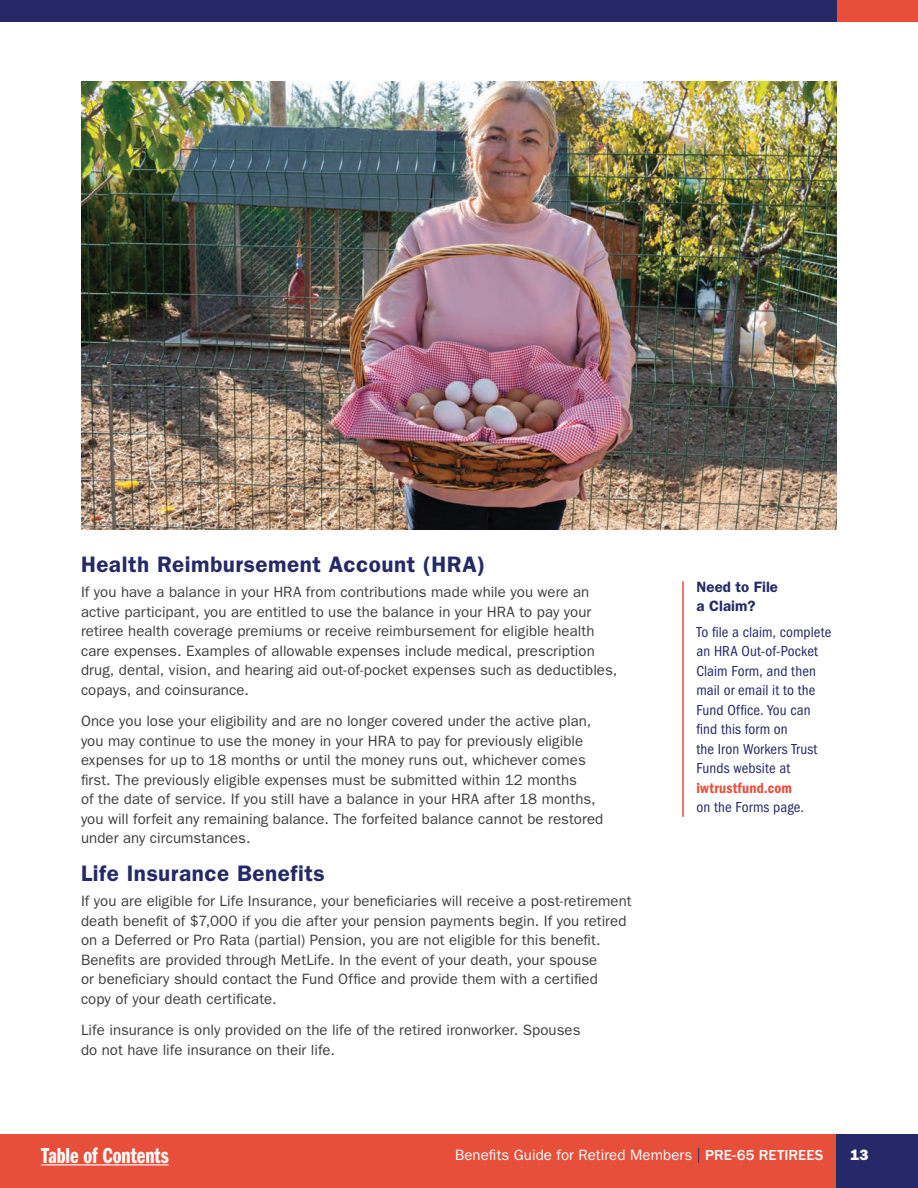
<style>
.page{position:relative;width:918px;height:1188px;background:#fff}
.page>*{position:absolute;margin:0;border:0;box-sizing:border-box;transform-origin:0 0}
.t1{font:600 22.5px "ITC Franklin Gothic Std";letter-spacing:.025em;color:#252967}
.t2{font:22.5px "ITC Franklin Gothic Std Dm Cp";color:#fff}
.Body_Text{font:15px/19.5px "ITC Franklin Gothic Std";letter-spacing:.005em;color:#3e3e3f}
.Callout_body_text{font:condensed 15px/19.5px "ITC Franklin Gothic Std";letter-spacing:.005em;color:#252967}
.t3{font:15px "ITC Franklin Gothic Std";letter-spacing:.005em;color:#fff}
.Callout_body_text-2{font:600 15px/19.5px "ITC Franklin Gothic Std";letter-spacing:.005em;color:#252967}
.t4{font:15px "ITC Franklin Gothic Std Hvy";color:#fff}
.s1{font-family:"ITC Franklin Gothic Std Dm Cd";font-stretch:normal;color:#e84f3b}
.s2{color:#252967}
.s3{font-weight:500}
</style>
<div class="page">
<div style="left:1px;top:0;width:836px;height:22px;background:#252967"></div>
<div style="left:837px;top:0;width:81px;height:22px;background:#e84f3b"></div>
<svg style="left:0;top:0;width:1px;height:22px"></svg>
<div style="left:0;top:1134px;width:851px;height:54px;background:#e84f3b"></div>
<div style="left:837px;top:1134px;width:81px;height:54px;background:#252967"></div>
<hr style="left:41px;top:1164px;width:128px;height:1px;background:#fff">
<img style="left:81px;top:81px;width:756px;height:448px">
<hr style="left:682px;top:581px;width:2px;height:236px;background:#e84f3b">
<h2 class="t1" style="left:81px;top:551px;width:406px">Health Reimbursement Account (HRA)</h2>
<p class="Body_Text" style="left:81px;top:582px;width:538px">If you have a balance in your HRA from contributions made while you were an active participant, you are entitled to use the balance in your HRA to pay your retiree health coverage premiums or receive reimbursement for eligible health care expenses. Examples of allowable expenses include medical, prescription drug, dental, vision, and hearing aid out-of-pocket expenses such as deductibles, copays, and coinsurance.</p>
<p class="Body_Text" style="left:81px;top:711px;width:524px">Once you lose your eligibility and are no longer covered under the active plan, you may continue to use the money in your HRA to pay for previously eligible expenses for up to 18 months or until the money runs out, whichever comes first. The previously eligible expenses must be submitted within 12 months<br>of the date of service. If you still have a balance in your HRA after 18 months, you will forfeit any remaining balance. The forfeited balance cannot be restored under any circumstances.</p>
<h2 class="t1" style="left:81px;top:860px;width:245px">Life Insurance Benefits</h2>
<p class="Body_Text" style="left:81px;top:891px;width:552px">If you are eligible for Life Insurance, your beneficiaries will receive a post-retirement death benefit of $7,000 if you die after your pension payments begin. If you retired on a Deferred or Pro Rata (partial) Pension, you are not eligible for this benefit.<br>Benefits are provided through MetLife. In the event of your death, your spouse<br>or beneficiary should contact the Fund Office and provide them with a certified<br>copy of your death certificate.</p>
<p class="Body_Text" style="left:81px;top:1020px;width:501px">Life insurance is only provided on the life of the retired ironworker. Spouses do not have life insurance on their life.</p>
<p class="Callout_body_text-2" style="left:697px;top:577px;width:83px">Need to File a Claim?</p>
<p class="Callout_body_text" style="left:697px;top:622px;width:137px">To file a claim, complete an HRA Out-of-Pocket<br>Claim Form, and then mail or email it to the<br>Fund Office. You can find this form on<br>the Iron Workers Trust<br>Funds website at <span class="s1">iwtrustfund.com<br></span>on the Forms page.</p>
<h1 class="t2" style="left:41px;top:1143px;width:129px">Table of Contents</h1>
<p class="t3" style="left:455px;top:1146px;width:370px">Benefits Guide for Retired Members <span class="s2">|</span> <span class="s3">PRE-65 RETIREES</span></p>
<p class="t4" style="left:850px;top:1146px;width:20px">13</p>
</div>
